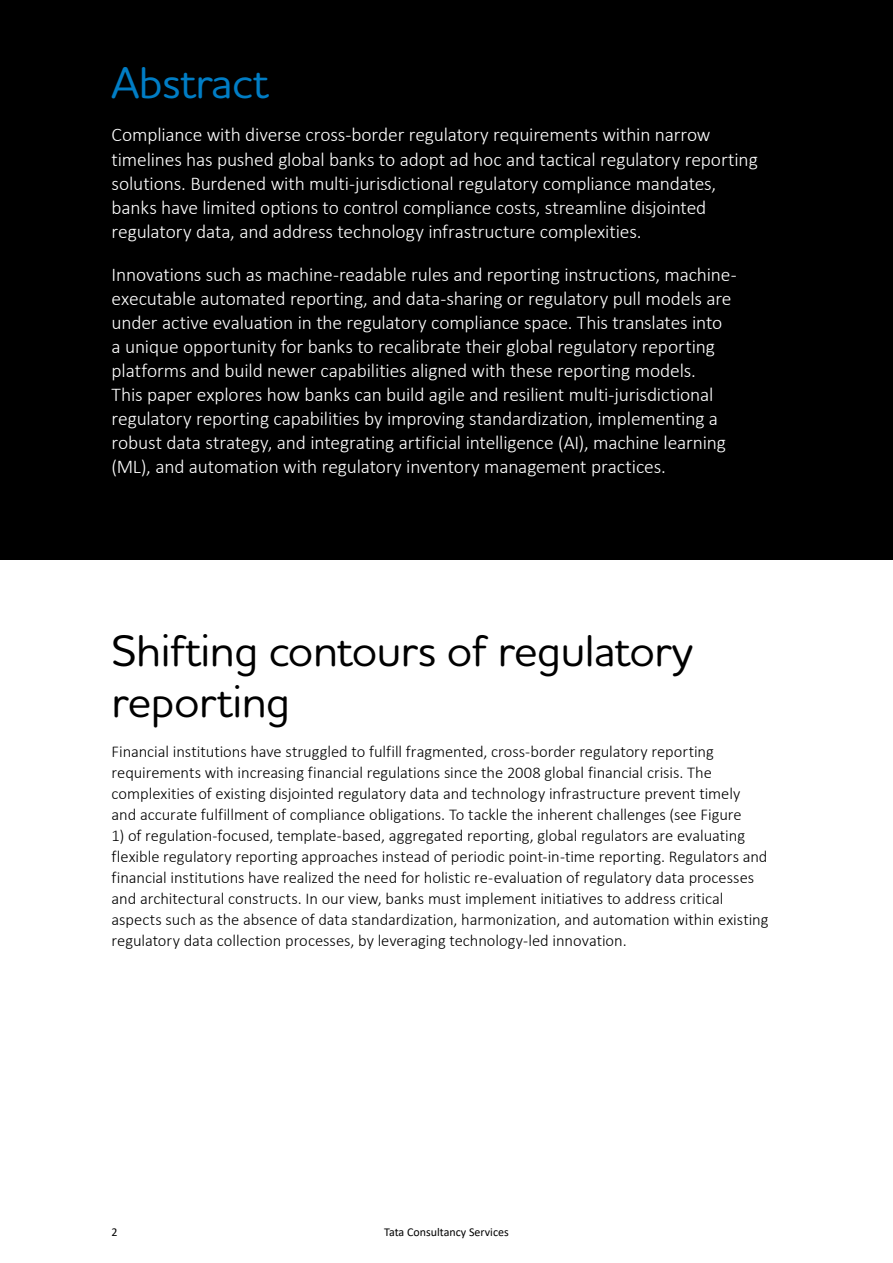
<style>
.page{position:relative;width:893px;height:1263px;background:#fff}
.page>*{position:absolute;margin:0;border:0;box-sizing:border-box;transform-origin:0 0}
.t1{font:500 45px/51px "Houschka Rounded";letter-spacing:-.01em;color:#000}
.t2{font:500 45px "Houschka Rounded";letter-spacing:-.01em;color:#007dc5}
.t3{font:300 19.5px/24px "Calibri";letter-spacing:-.01em;color:#fff}
.t4{font:300 16.5px/21px "Calibri";letter-spacing:-.005em;color:#000}
.t5{font:12px "Calibri";color:#000}
</style>
<div class="page">
<div style="left:0;top:0;width:893px;height:560px;background:#000"></div>
<h1 class="t2" style="left:112px;top:53px;width:159px">Abstract</h1>
<p class="t3" style="left:112px;top:123px;width:648px">Compliance with diverse cross-border regulatory requirements within narrow timelines has pushed global banks to adopt ad hoc and tactical regulatory reporting solutions. Burdened with multi-jurisdictional regulatory compliance mandates, banks have limited options to control compliance costs, streamline disjointed regulatory data, and address technology infrastructure complexities.</p>
<p class="t3" style="left:112px;top:262px;width:627px">Innovations such as machine-readable rules and reporting instructions, machine&shy;executable automated reporting, and data-sharing or regulatory pull models are under active evaluation in the regulatory compliance space. This translates into<br>a unique opportunity for banks to recalibrate their global regulatory reporting platforms and build newer capabilities aligned with these reporting models.<br>This paper explores how banks can build agile and resilient multi-jurisdictional regulatory reporting capabilities by improving standardization, implementing a robust data strategy, and integrating artificial intelligence (AI), machine learning (ML), and automation with regulatory inventory management practices.</p>
<h1 class="t1" style="left:112px;top:623px;width:583px">Shifting contours of regulatory reporting</h1>
<p class="t4" style="left:112px;top:741px;width:631px">Financial institutions have struggled to fulfill fragmented, cross-border regulatory reporting requirements with increasing financial regulations since the 2008 global financial crisis. The complexities of existing disjointed regulatory data and technology infrastructure prevent timely and accurate fulfillment of compliance obligations. To tackle the inherent challenges (see Figure</p>
<p class="t4" style="left:112px;top:825px;width:658px">1) of regulation-focused, template-based, aggregated reporting, global regulators are evaluating flexible regulatory reporting approaches instead of periodic point-in-time reporting. Regulators and financial institutions have realized the need for holistic re-evaluation of regulatory data processes and architectural constructs. In our view, banks must implement initiatives to address critical aspects such as the absence of data standardization, harmonization, and automation within existing regulatory data collection processes, by leveraging technology-led innovation.</p>
<p class="t5" style="left:112px;top:1223px;width:8px">2</p>
<p class="t5" style="left:384px;top:1223px;width:126px">Tata Consultancy Services</p>
</div>
